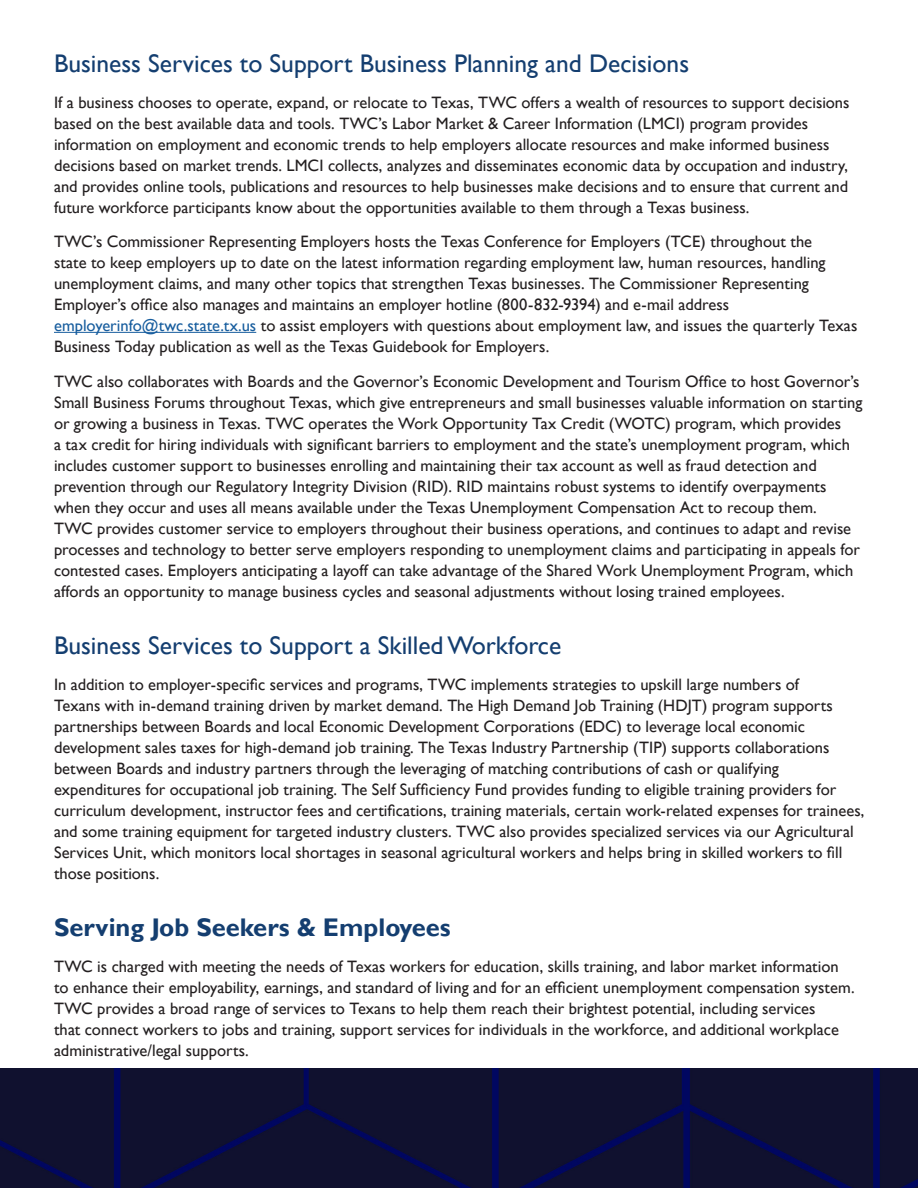
<style>
.page{position:relative;width:918px;height:1188px;background:#fff}
.page>*{position:absolute;margin:0;border:0;box-sizing:border-box;transform-origin:0 0}
.t1{font:25.5px "Gill Sans";color:#143e70}
.t2{font:700 25.5px "Gill Sans";color:#143e70}
.t3{font:16.5px/21px "Gill Sans";color:#231f20}
.s1{color:#175d9e}
</style>
<div class="page">
<hr style="left:54px;top:332px;width:202px;height:1px;background:#175d9e">
<div style="left:0;top:1068px;width:918px;height:120px;background:#10112f"></div>
<h2 class="t1" style="left:54px;top:48px;width:637px">Business Services to Support Business Planning and Decisions</h2>
<p class="t3" style="left:54px;top:92px;width:797px">If a business chooses to operate, expand, or relocate to Texas, TWC offers a wealth of resources to support decisions based on the best available data and tools . TWC’s Labor Market &amp; Career Information (LMCI) program provides information on employment and economic trends to help employers allocate resources and make informed business decisions based on market trends . LMCI collects, analyzes and disseminates economic data by occupation and industry, and provides online tools, publications and resources to help businesses make decisions and to ensure that current and future workforce participants know about the opportunities available to them through a Texas business .</p>
<p class="t3" style="left:54px;top:231px;width:805px">TWC’s Commissioner Representing Employers hosts the Texas Conference for Employers (TCE) throughout the<br>state to keep employers up to date on the latest information regarding employment law, human resources, handling unemployment claims, and many other topics that strengthen Texas businesses . The Commissioner Representing Employer’s office also manages and maintains an employer hotline (800-832-9394) and e-mail address <span class="s1">employerinfo@twc .state .tx .us</span> to assist employers with questions about employment law, and issues the quarterly Texas Business Today publication as well as the Texas Guidebook for Employers .</p>
<p class="t3" style="left:54px;top:371px;width:810px">TWC also collaborates with Boards and the Governor’s Economic Development and Tourism Office to host Governor’s Small Business Forums throughout Texas, which give entrepreneurs and small businesses valuable information on starting or growing a business in Texas . TWC operates the Work Opportunity Tax Credit (WOTC) program, which provides<br>a tax credit for hiring individuals with significant barriers to employment and the state’s unemployment program, which includes customer support to businesses enrolling and maintaining their tax account as well as fraud detection and prevention through our Regulatory Integrity Division (RID) . RID maintains robust systems to identify overpayments when they occur and uses all means available under the Texas Unemployment Compensation Act to recoup them .<br>TWC provides customer service to employers throughout their business operations, and continues to adapt and revise processes and technology to better serve employers responding to unemployment claims and participating in appeals for contested cases . Employers anticipating a layoff can take advantage of the Shared Work Unemployment Program, which affords an opportunity to manage business cycles and seasonal adjustments without losing trained employees.</p>
<h2 class="t1" style="left:54px;top:630px;width:509px">Business Services to Support a Skilled Workforce</h2>
<p class="t3" style="left:54px;top:674px;width:812px">In addition to employer-specific services and programs, TWC implements strategies to upskill large numbers of<br>Texans with in-demand training driven by market demand. The High Demand Job Training (HDJT) program supports partnerships between Boards and local Economic Development Corporations (EDC) to leverage local economic development sales taxes for high-demand job training. The Texas Industry Partnership (TIP) supports collaborations between Boards and industry partners through the leveraging of matching contributions of cash or qualifying expenditures for occupational job training. The Self Sufficiency Fund provides funding to eligible training providers for curriculum development, instructor fees and certifications, training materials, certain work-related expenses for trainees, and some training equipment for targeted industry clusters . TWC also provides specialized services via our Agricultural Services Unit, which monitors local shortages in seasonal agricultural workers and helps bring in skilled workers to fill those positions .</p>
<h2 class="t2" style="left:54px;top:912px;width:398px">Serving Job Seekers &amp; Employees</h2>
<p class="t3" style="left:54px;top:956px;width:802px">TWC is charged with meeting the needs of Texas workers for education, skills training, and labor market information to enhance their employability, earnings, and standard of living and for an efficient unemployment compensation system.<br>TWC provides a broad range of services to Texans to help them reach their brightest potential, including services<br>that connect workers to jobs and training, support services for individuals in the workforce, and additional workplace administrative/legal supports .</p>
</div>
